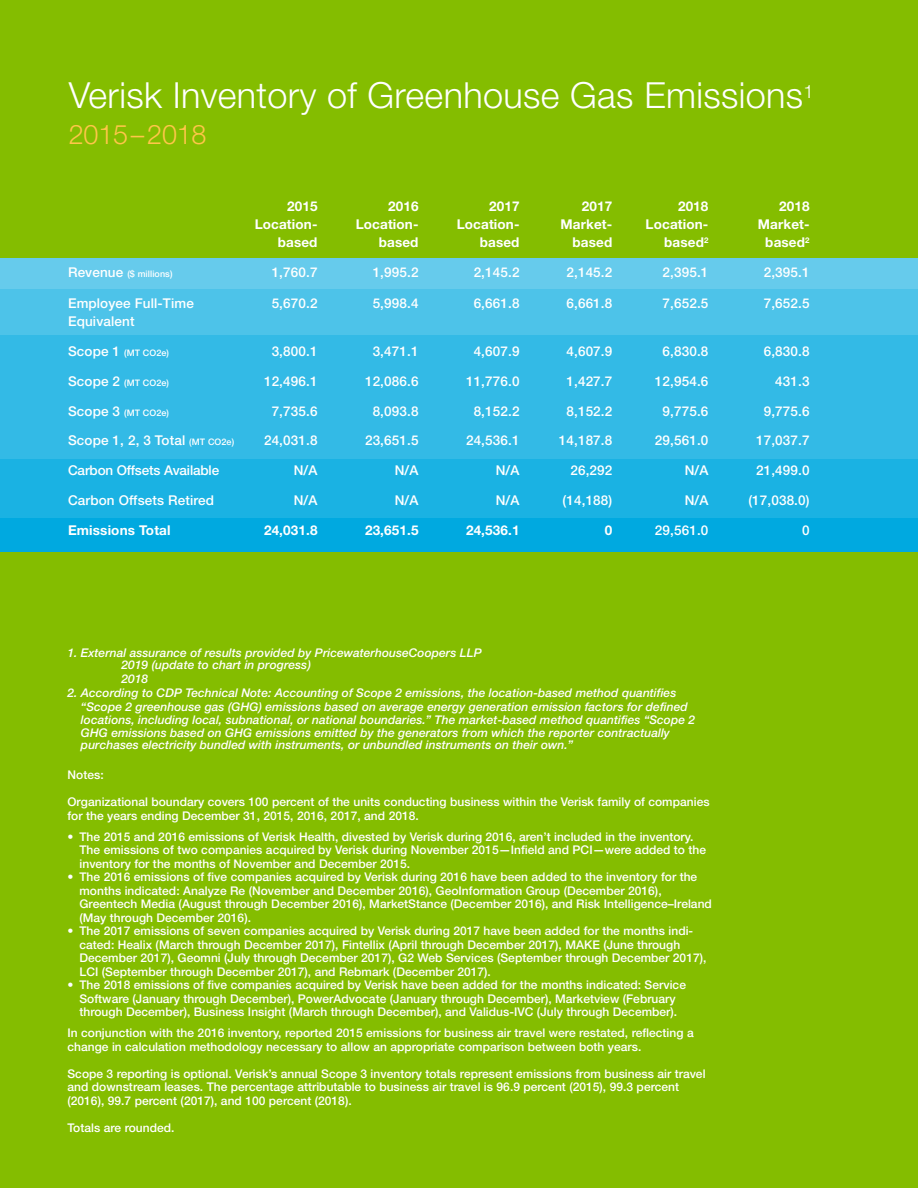
<style>
.page{position:relative;width:918px;height:1188px;background:#84bd00}
.page>*{position:absolute;margin:0;border:0;box-sizing:border-box;transform-origin:0 0}
.t1{font:300 36px "Helvetica Neue LT Std";letter-spacing:.01em;color:#fff}
.t2{font:300 27px "Helvetica Neue LT Std";letter-spacing:-.01em;color:#ffc649}
.Volunteer_Caption{font:500 13.5px/18px "Helvetica Neue LT Std";letter-spacing:.01em;color:#fff}
.Paragraph_Style_6{font:500 13.5px "Helvetica Neue LT Std";letter-spacing:.01em;color:#fff}
.Paragraph_Style_3{font:700 13.5px/18px "Helvetica Neue LT Std";letter-spacing:.01em;color:#fff;text-align:right}
.Volunteer_Caption-2{font:700 13.5px "Helvetica Neue LT Std";letter-spacing:.01em;color:#fff}
.Volunteer_Caption-3{font:500 13.5px "Helvetica Neue LT Std";letter-spacing:-.01em;color:#fff}
.Environmental_Notes{font:500 12px/13.5px "Helvetica Neue LT Std";letter-spacing:.005em;color:#fff}
.Environmental_Notes-2{font:italic 500 12px/13px "Helvetica Neue LT Std";letter-spacing:.005em;color:#fff}
.Volunteer_Caption-4{font:500 9px "Helvetica Neue LT Std";letter-spacing:.01em;color:#fff}
.s1{font-size:13.5px}
.s2{font-size:9px}
</style>
<div class="page">
<div style="left:0;top:458px;width:918px;height:61px;background:#1ab2e3"></div>
<div style="left:0;top:258px;width:918px;height:31px;background:#66cbec"></div>
<div style="left:0;top:289px;width:918px;height:47px;background:#4dc3e9"></div>
<div style="left:0;top:336px;width:918px;height:123px;background:#33bae6"></div>
<div style="left:0;top:518px;width:918px;height:34px;background:#00a9e0"></div>
<p class="t1" style="left:69px;top:73px;width:746px">Verisk Inventory of Greenhouse Gas Emissions<sup>1</sup></p>
<p class="t2" style="left:69px;top:118px;width:139px">2015–2018</p>
<p class="Paragraph_Style_3" style="left:287px;top:197px;width:32px">2015</p>
<p class="Paragraph_Style_3" style="left:255px;top:215px;width:64px">Location&shy;based</p>
<p class="Paragraph_Style_3" style="left:388px;top:197px;width:32px">2016</p>
<p class="Paragraph_Style_3" style="left:356px;top:215px;width:64px">Location&shy;based</p>
<p class="Paragraph_Style_3" style="left:489px;top:197px;width:32px">2017</p>
<p class="Paragraph_Style_3" style="left:457px;top:215px;width:64px">Location&shy;based</p>
<p class="Paragraph_Style_3" style="left:582px;top:197px;width:32px">2017</p>
<p class="Paragraph_Style_3" style="left:561px;top:215px;width:53px">Market&shy;based</p>
<p class="Paragraph_Style_3" style="left:678px;top:197px;width:32px">2018</p>
<p class="Paragraph_Style_3" style="left:646px;top:215px;width:64px">Location&shy;based<sup>2</sup></p>
<p class="Paragraph_Style_3" style="left:779px;top:197px;width:32px">2018</p>
<p class="Paragraph_Style_3" style="left:758px;top:215px;width:53px;text-align:center">Market&shy;based<sup>2</sup></p>
<p class="Volunteer_Caption-4" style="left:68px;top:268px;width:106px"><span class="s1">Revenue</span> ($ millions)</p>
<p class="Volunteer_Caption" style="left:272px;top:263px;width:47px">1,760.7</p>
<p class="Volunteer_Caption" style="left:373px;top:263px;width:47px">1,995.2</p>
<p class="Volunteer_Caption" style="left:474px;top:263px;width:47px">2,145.2</p>
<p class="Volunteer_Caption" style="left:567px;top:263px;width:47px">2,145.2</p>
<p class="Paragraph_Style_6" style="left:663px;top:264px;width:47px">2,395.1</p>
<p class="Paragraph_Style_6" style="left:764px;top:264px;width:47px">2,395.1</p>
<p class="Volunteer_Caption" style="left:68px;top:294px;width:127px">Employee Full-Time<br>Equivalent</p>
<p class="Volunteer_Caption" style="left:272px;top:294px;width:47px">5,670.2</p>
<p class="Volunteer_Caption" style="left:373px;top:294px;width:47px">5,998.4</p>
<p class="Volunteer_Caption" style="left:474px;top:294px;width:47px">6,661.8</p>
<p class="Volunteer_Caption" style="left:567px;top:294px;width:47px">6,661.8</p>
<p class="Paragraph_Style_6" style="left:663px;top:295px;width:47px">7,652.5</p>
<p class="Paragraph_Style_6" style="left:764px;top:295px;width:47px">7,652.5</p>
<p class="Volunteer_Caption-4" style="left:68px;top:347px;width:103px"><span class="s1">Scope 1</span> (MT CO2e)</p>
<p class="Volunteer_Caption" style="left:272px;top:342px;width:47px">3,800.1</p>
<p class="Volunteer_Caption" style="left:373px;top:342px;width:47px">3,471.1</p>
<p class="Volunteer_Caption" style="left:474px;top:342px;width:47px">4,607.9</p>
<p class="Volunteer_Caption" style="left:567px;top:342px;width:47px">4,607.9</p>
<p class="Paragraph_Style_6" style="left:663px;top:343px;width:47px">6,830.8</p>
<p class="Paragraph_Style_6" style="left:764px;top:343px;width:47px">6,830.8</p>
<p class="Volunteer_Caption-4" style="left:68px;top:377px;width:103px"><span class="s1">Scope 2</span> (MT CO2e)</p>
<p class="Volunteer_Caption" style="left:264px;top:372px;width:55px">12,496.1</p>
<p class="Volunteer_Caption" style="left:365px;top:372px;width:55px">12,086.6</p>
<p class="Volunteer_Caption" style="left:466px;top:372px;width:55px">11,776.0</p>
<p class="Volunteer_Caption" style="left:567px;top:372px;width:47px">1,427.7</p>
<p class="Paragraph_Style_6" style="left:655px;top:373px;width:55px">12,954.6</p>
<p class="Paragraph_Style_6" style="left:775px;top:373px;width:36px">431.3</p>
<p class="Volunteer_Caption-4" style="left:68px;top:407px;width:103px"><span class="s1">Scope 3</span> (MT CO2e)</p>
<p class="Volunteer_Caption" style="left:272px;top:402px;width:47px">7,735.6</p>
<p class="Volunteer_Caption" style="left:373px;top:402px;width:47px">8,093.8</p>
<p class="Volunteer_Caption" style="left:474px;top:402px;width:47px">8,152.2</p>
<p class="Paragraph_Style_6" style="left:567px;top:403px;width:47px">8,152.2</p>
<p class="Paragraph_Style_6" style="left:663px;top:403px;width:47px">9,775.6</p>
<p class="Paragraph_Style_6" style="left:764px;top:403px;width:47px">9,775.6</p>
<p class="Volunteer_Caption" style="left:68px;top:432px;width:168px">Scope 1, 2, 3 Total <span class="s2">(MT CO2e)</span></p>
<p class="Volunteer_Caption" style="left:264px;top:432px;width:55px">24,031.8</p>
<p class="Volunteer_Caption" style="left:365px;top:432px;width:55px">23,651.5</p>
<p class="Volunteer_Caption" style="left:466px;top:432px;width:55px">24,536.1</p>
<p class="Volunteer_Caption" style="left:559px;top:432px;width:55px">14,187.8</p>
<p class="Paragraph_Style_6" style="left:655px;top:433px;width:55px">29,561.0</p>
<p class="Paragraph_Style_6" style="left:756px;top:433px;width:55px">17,037.7</p>
<p class="Volunteer_Caption-3" style="left:68px;top:463px;width:153px">Carbon Offsets Available</p>
<p class="Volunteer_Caption" style="left:294px;top:461px;width:25px">N/A</p>
<p class="Volunteer_Caption" style="left:395px;top:461px;width:25px">N/A</p>
<p class="Volunteer_Caption" style="left:496px;top:461px;width:25px">N/A</p>
<p class="Volunteer_Caption" style="left:570px;top:461px;width:43px">26,292</p>
<p class="Paragraph_Style_6" style="left:685px;top:463px;width:25px">N/A</p>
<p class="Paragraph_Style_6" style="left:756px;top:463px;width:55px">21,499.0</p>
<p class="Volunteer_Caption" style="left:68px;top:491px;width:147px">Carbon Offsets Retired</p>
<p class="Volunteer_Caption" style="left:294px;top:491px;width:25px">N/A</p>
<p class="Volunteer_Caption" style="left:395px;top:491px;width:25px">N/A</p>
<p class="Volunteer_Caption" style="left:496px;top:491px;width:25px">N/A</p>
<p class="Volunteer_Caption" style="left:563px;top:491px;width:51px">(14,188)</p>
<p class="Paragraph_Style_6" style="left:685px;top:492px;width:25px">N/A</p>
<p class="Paragraph_Style_6" style="left:748px;top:492px;width:63px">(17,038.0)</p>
<p class="Volunteer_Caption-2" style="left:68px;top:522px;width:104px">Emissions Total</p>
<p class="Volunteer_Caption-2" style="left:264px;top:522px;width:55px">24,031.8</p>
<p class="Volunteer_Caption-2" style="left:365px;top:522px;width:55px">23,651.5</p>
<p class="Volunteer_Caption-2" style="left:466px;top:522px;width:55px">24,536.1</p>
<p class="Volunteer_Caption-2" style="left:605px;top:522px;width:9px">0</p>
<p class="Paragraph_Style_6" style="left:655px;top:522px;width:55px">29,561.0</p>
<p class="Paragraph_Style_6" style="left:802px;top:522px;width:9px">0</p>
<p class="Environmental_Notes-2" style="left:122px;top:646px;width:362px;text-indent:-54px">1. External assurance of results provided by PricewaterhouseCoopers LLP<br>2019 (update to chart in progress)<br>2018</p>
<p class="Environmental_Notes-2" style="left:81px;top:686px;width:616px;text-indent:-14px">2. According to CDP Technical Note: Accounting of Scope 2 emissions, the location-based method quantifies “Scope 2 greenhouse gas (GHG) emissions based on average energy generation emission factors for defined locations, including local, subnational, or national boundaries.” The market-based method quantifies “Scope 2<br>GHG emissions based on GHG emissions emitted by the generators from which the reporter contractually purchases electricity bundled with instruments, or unbundled instruments on their own.”</p>
<p class="Environmental_Notes" style="left:68px;top:768px;width:38px">Notes:</p>
<p class="Environmental_Notes" style="left:67px;top:795px;width:644px">Organizational boundary covers 100 percent of the units conducting business within the Verisk family of companies for the years ending December 31, 2015, 2016, 2017, and 2018.</p>
<p class="Environmental_Notes" style="left:80px;top:829px;width:628px;text-indent:-12px">• The 2015 and 2016 emissions of Verisk Health, divested by Verisk during 2016, aren’t included in the inventory.<br>The emissions of two companies acquired by Verisk during November 2015—Infield and PCI—were added to the inventory for the months of November and December 2015.</p>
<p class="Environmental_Notes" style="left:80px;top:870px;width:634px;text-indent:-12px">• The 2016 emissions of five companies acquired by Verisk during 2016 have been added to the inventory for the months indicated: Analyze Re (November and December 2016), GeoInformation Group (December 2016), Greentech Media (August through December 2016), MarketStance (December 2016), and Risk Intelligence–Ireland (May through December 2016).</p>
<p class="Environmental_Notes" style="left:79px;top:924px;width:628px;text-indent:-12px">• The 2017 emissions of seven companies acquired by Verisk during 2017 have been added for the months indi&shy;cated: Healix (March through December 2017), Fintellix (April through December 2017), MAKE (June through December 2017), Geomni (July through December 2017), G2 Web Services (September through December 2017), LCI (September through December 2017), and Rebmark (December 2017).</p>
<p class="Environmental_Notes" style="left:68px;top:978px;width:620px;text-align:center">• The 2018 emissions of five companies acquired by Verisk have been added for the months indicated: Service<br>Software (January through December), PowerAdvocate (January through December), Marketview (February through December), Business Insight (March through December), and Validus-IVC (July through December).</p>
<p class="Environmental_Notes" style="left:68px;top:1026px;width:628px">In conjunction with the 2016 inventory, reported 2015 emissions for business air travel were restated, reflecting a change in calculation methodology necessary to allow an appropriate comparison between both years.</p>
<p class="Environmental_Notes" style="left:68px;top:1066px;width:640px">Scope 3 reporting is optional. Verisk’s annual Scope 3 inventory totals represent emissions from business air travel and downstream leases. The percentage attributable to business air travel is 96.9 percent (2015), 99.3 percent (2016), 99.7 percent (2017), and 100 percent (2018).</p>
<p class="Environmental_Notes" style="left:68px;top:1120px;width:108px">Totals are rounded.</p>
</div>
